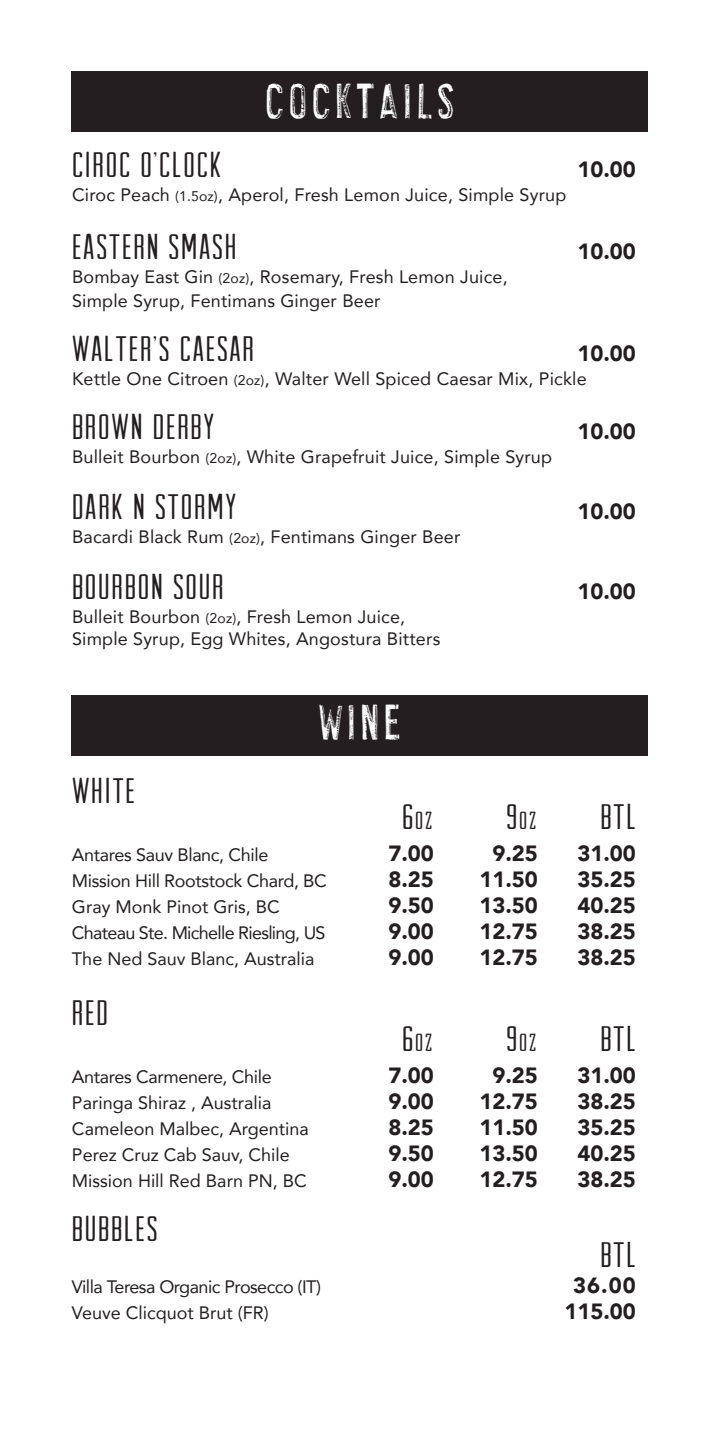
<style>
.page{position:relative;width:720px;height:1440px;background:#fff}
.page>*{position:absolute;margin:0;border:0;box-sizing:border-box;transform-origin:0 0}
.BIG_HEADER{font:44px "AL Highlight";letter-spacing:.05em;color:#fff}
.BIG_HEADER-2{font:36px "Arvil Sans";letter-spacing:.05em;color:#231f20}
.INFO_BODY{font:36px "Arvil Sans";letter-spacing:.05em;color:#231f20}
.BIG_HEADER-3{font:25.2px "Arvil Sans";letter-spacing:.07em;color:#231f20}
.BIG_HEADER-4{font:900 22px "Avenir";color:#231f20}
.INFO_BODY-2{font:900 22px "Avenir";color:#231f20}
.INFO_BODY-3{font:18px/24px "Avenir";letter-spacing:.01em;color:#231f20}
.BIG_HEADER-5{font:18px "Avenir";letter-spacing:-.02em;color:#231f20}
.BIG_HEADER-6{font:18px "Avenir";color:#231f20}
.BIG_HEADER-7{font:18px "Avenir";letter-spacing:.01em;color:#231f20}
.BIG_HEADER-8{font:18px "Avenir";letter-spacing:-.04em;color:#231f20}
.s1{font-size:14px}
.s2{font-size:36px}
</style>
<div class="page">
<div style="left:72px;top:72px;width:576px;height:60px;background:#231f20"></div>
<div style="left:72px;top:696px;width:576px;height:60px;background:#231f20"></div>
<p class="BIG_HEADER" style="left:265px;top:74px;width:193px">COCKTAILS</p>
<p class="BIG_HEADER-2" style="left:72px;top:145px;width:151px">CIROC O’CLOCK</p>
<p class="BIG_HEADER-4" style="left:577px;top:150px;width:60px">10.00</p>
<p class="BIG_HEADER-7" style="left:72px;top:180px;width:496px">Ciroc Peach <span class="s1">(1.5oz)</span>, Aperol, Fresh Lemon Juice, Simple Syrup</p>
<p class="BIG_HEADER-2" style="left:72px;top:227px;width:166px">EASTERN SMASH</p>
<p class="BIG_HEADER-4" style="left:577px;top:232px;width:60px">10.00</p>
<p class="INFO_BODY-3" style="left:72px;top:264px;width:437px">Bombay East Gin <span class="s1">(2oz)</span>, Rosemary, Fresh Lemon Juice,<br>Simple Syrup, Fentimans Ginger Beer</p>
<p class="BIG_HEADER-2" style="left:72px;top:328px;width:184px">WALTER’S CAESAR</p>
<p class="BIG_HEADER-4" style="left:577px;top:334px;width:60px">10.00</p>
<p class="INFO_BODY-3" style="left:72px;top:366px;width:516px">Kettle One Citroen <span class="s1">(2oz)</span>, Walter Well Spiced Caesar Mix, Pickle</p>
<p class="BIG_HEADER-2" style="left:72px;top:407px;width:144px">BROWN DERBY</p>
<p class="BIG_HEADER-4" style="left:577px;top:413px;width:60px">10.00</p>
<p class="INFO_BODY-3" style="left:72px;top:445px;width:482px">Bulleit Bourbon <span class="s1">(2oz)</span>, White Grapefruit Juice, Simple Syrup</p>
<p class="BIG_HEADER-2" style="left:72px;top:487px;width:166px">DARK N STORMY</p>
<p class="BIG_HEADER-4" style="left:577px;top:493px;width:60px">10.00</p>
<p class="INFO_BODY-3" style="left:72px;top:525px;width:390px">Bacardi Black Rum <span class="s1">(2oz)</span>, Fentimans Ginger Beer</p>
<p class="BIG_HEADER-2" style="left:72px;top:567px;width:153px">BOURBON SOUR</p>
<p class="BIG_HEADER-4" style="left:577px;top:573px;width:60px">10.00</p>
<p class="INFO_BODY-3" style="left:72px;top:606px;width:370px;line-height:21.6px">Bulleit Bourbon <span class="s1">(2oz)</span>, Fresh Lemon Juice,<br>Simple Syrup, Egg Whites, Angostura Bitters</p>
<p class="BIG_HEADER-2" style="left:72px;top:771px;width:65px">WHITE</p>
<p class="BIG_HEADER" style="left:318px;top:695px;width:86px">WINE</p>
<p class="BIG_HEADER-3" style="left:402px;top:806px;width:32px"><span class="s2">6</span>OZ</p>
<p class="BIG_HEADER-3" style="left:506px;top:806px;width:31px"><span class="s2">9</span>OZ</p>
<p class="BIG_HEADER-2" style="left:600px;top:797px;width:37px">BTL</p>
<p class="BIG_HEADER-5" style="left:72px;top:840px;width:198px">Antares Sauv Blanc, Chile</p>
<p class="BIG_HEADER-4" style="left:388px;top:834px;width:47px">7.00</p>
<p class="BIG_HEADER-4" style="left:492px;top:834px;width:47px">9.25</p>
<p class="BIG_HEADER-4" style="left:577px;top:834px;width:60px">31.00</p>
<p class="BIG_HEADER-5" style="left:72px;top:866px;width:256px">Mission Hill Rootstock Chard, BC</p>
<p class="BIG_HEADER-4" style="left:388px;top:860px;width:47px">8.25</p>
<p class="BIG_HEADER-4" style="left:479px;top:860px;width:60px">11.50</p>
<p class="BIG_HEADER-4" style="left:577px;top:860px;width:60px">35.25</p>
<p class="BIG_HEADER-6" style="left:72px;top:892px;width:209px">Gray Monk Pinot Gris, BC</p>
<p class="BIG_HEADER-4" style="left:388px;top:886px;width:47px">9.50</p>
<p class="BIG_HEADER-4" style="left:479px;top:886px;width:60px">13.50</p>
<p class="BIG_HEADER-4" style="left:577px;top:886px;width:60px">40.25</p>
<p class="BIG_HEADER-8" style="left:72px;top:918px;width:255px">Chateau Ste. Michelle Riesling, US</p>
<p class="BIG_HEADER-4" style="left:388px;top:912px;width:47px">9.00</p>
<p class="BIG_HEADER-4" style="left:479px;top:912px;width:60px">12.75</p>
<p class="BIG_HEADER-4" style="left:577px;top:912px;width:60px">38.25</p>
<p class="INFO_BODY-3" style="left:72px;top:946px;width:244px">The Ned Sauv Blanc, Australia</p>
<p class="INFO_BODY-2" style="left:388px;top:938px;width:47px">9.00</p>
<p class="INFO_BODY-2" style="left:479px;top:938px;width:60px">12.75</p>
<p class="INFO_BODY-2" style="left:577px;top:938px;width:60px">38.25</p>
<p class="INFO_BODY" style="left:72px;top:993px;width:38px">RED</p>
<p class="BIG_HEADER-3" style="left:402px;top:1028px;width:32px"><span class="s2">6</span>OZ</p>
<p class="BIG_HEADER-3" style="left:506px;top:1028px;width:31px"><span class="s2">9</span>OZ</p>
<p class="BIG_HEADER-2" style="left:600px;top:1019px;width:37px">BTL</p>
<p class="BIG_HEADER-5" style="left:72px;top:1062px;width:201px">Antares Carmenere, Chile</p>
<p class="BIG_HEADER-4" style="left:388px;top:1056px;width:47px">7.00</p>
<p class="BIG_HEADER-4" style="left:492px;top:1056px;width:47px">9.25</p>
<p class="BIG_HEADER-4" style="left:577px;top:1056px;width:60px">31.00</p>
<p class="INFO_BODY-3" style="left:72px;top:1090px;width:201px">Paringa Shiraz , Australia</p>
<p class="INFO_BODY-2" style="left:388px;top:1082px;width:47px">9.00</p>
<p class="INFO_BODY-2" style="left:479px;top:1082px;width:60px">12.75</p>
<p class="INFO_BODY-2" style="left:577px;top:1082px;width:60px">38.25</p>
<p class="BIG_HEADER-6" style="left:72px;top:1114px;width:238px">Cameleon Malbec, Argentina</p>
<p class="BIG_HEADER-4" style="left:388px;top:1108px;width:47px">8.25</p>
<p class="BIG_HEADER-4" style="left:479px;top:1108px;width:60px">11.50</p>
<p class="BIG_HEADER-4" style="left:577px;top:1108px;width:60px">35.25</p>
<p class="BIG_HEADER-6" style="left:72px;top:1140px;width:219px">Perez Cruz Cab Sauv, Chile</p>
<p class="BIG_HEADER-4" style="left:388px;top:1134px;width:47px">9.50</p>
<p class="BIG_HEADER-4" style="left:479px;top:1134px;width:60px">13.50</p>
<p class="BIG_HEADER-4" style="left:577px;top:1134px;width:60px">40.25</p>
<p class="INFO_BODY-3" style="left:72px;top:1168px;width:236px">Mission Hill Red Barn PN, BC</p>
<p class="INFO_BODY-2" style="left:388px;top:1160px;width:47px">9.00</p>
<p class="INFO_BODY-2" style="left:479px;top:1160px;width:60px">12.75</p>
<p class="INFO_BODY-2" style="left:577px;top:1160px;width:60px">38.25</p>
<p class="INFO_BODY" style="left:72px;top:1209px;width:87px">BUBBLES</p>
<p class="BIG_HEADER-2" style="left:600px;top:1235px;width:37px">BTL</p>
<p class="BIG_HEADER-5" style="left:72px;top:1272px;width:251px">Villa Teresa Organic Prosecco (IT)</p>
<p class="BIG_HEADER-4" style="left:573px;top:1266px;width:65px">36.00</p>
<p class="INFO_BODY-3" style="left:72px;top:1300px;width:198px">Veuve Clicquot Brut (FR)</p>
<p class="INFO_BODY-2" style="left:564px;top:1292px;width:73px">115.00</p>
</div>
